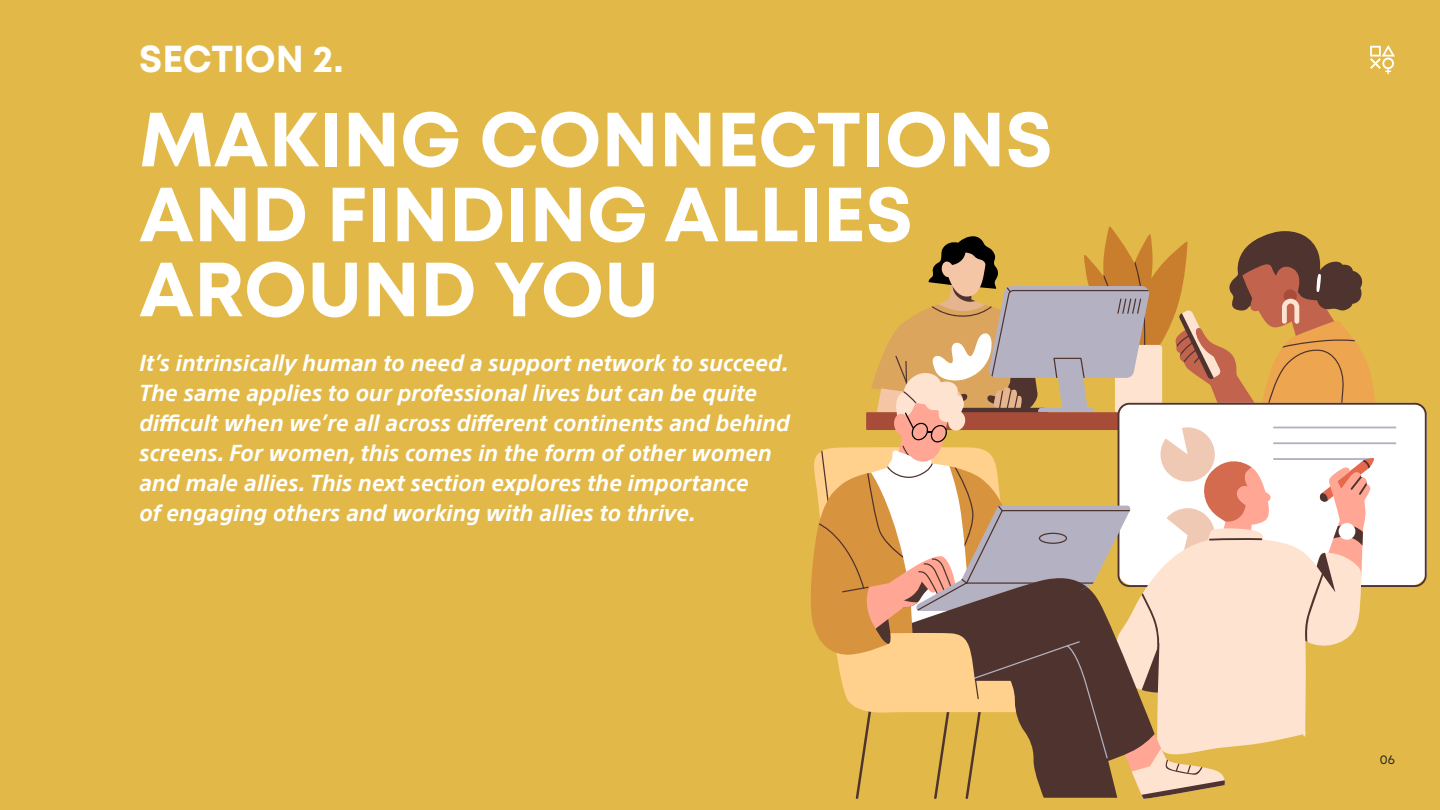
<style>
.page{position:relative;width:1440px;height:810px;background:#e2b949}
.page>*{position:absolute;margin:0;border:0;box-sizing:border-box;transform-origin:0 0}
.t1{font:700 76.5px/75px "Mont";color:#fff}
.t2{font:700 37.5px "Mont";color:#fff}
.t3{font:italic 700 22.5px/30px "SST";color:#fff}
.t4{font:12.75px "Mont";color:#262626}
</style>
<div class="page">
<svg style="left:1375px;top:403px;width:52px;height:184px;background:#f5f3f1"></svg>
<hr style="left:1273px;top:427px;width:123px;height:1px;background:#b4b2c2">
<hr style="left:1273px;top:442px;width:123px;height:2px;background:#b4b2c2">
<svg style="left:811px;top:226px;width:564px;height:573px"></svg>
<svg style="left:1370px;top:45px;width:25px;height:29px"></svg>
<h2 class="t2" style="left:139px;top:35px;width:206px">SECTION 2.</h2>
<h1 class="t1" style="left:139px;top:102px;width:915px">MAKING CONNECTIONS<br>AND FINDING ALLIES<br>AROUND YOU</h1>
<p class="t3" style="left:139px;top:348px;width:652px">It’s intrinsically human to need a support network to succeed.<br>The same applies to our professional lives but can be quite difficult when we’re all across different continents and behind screens. For women, this comes in the form of other women and male allies. This next section explores the importance<br>of engaging others and working with allies to thrive.</p>
<p class="t4" style="left:1380px;top:752px;width:17px">06</p>
</div>
